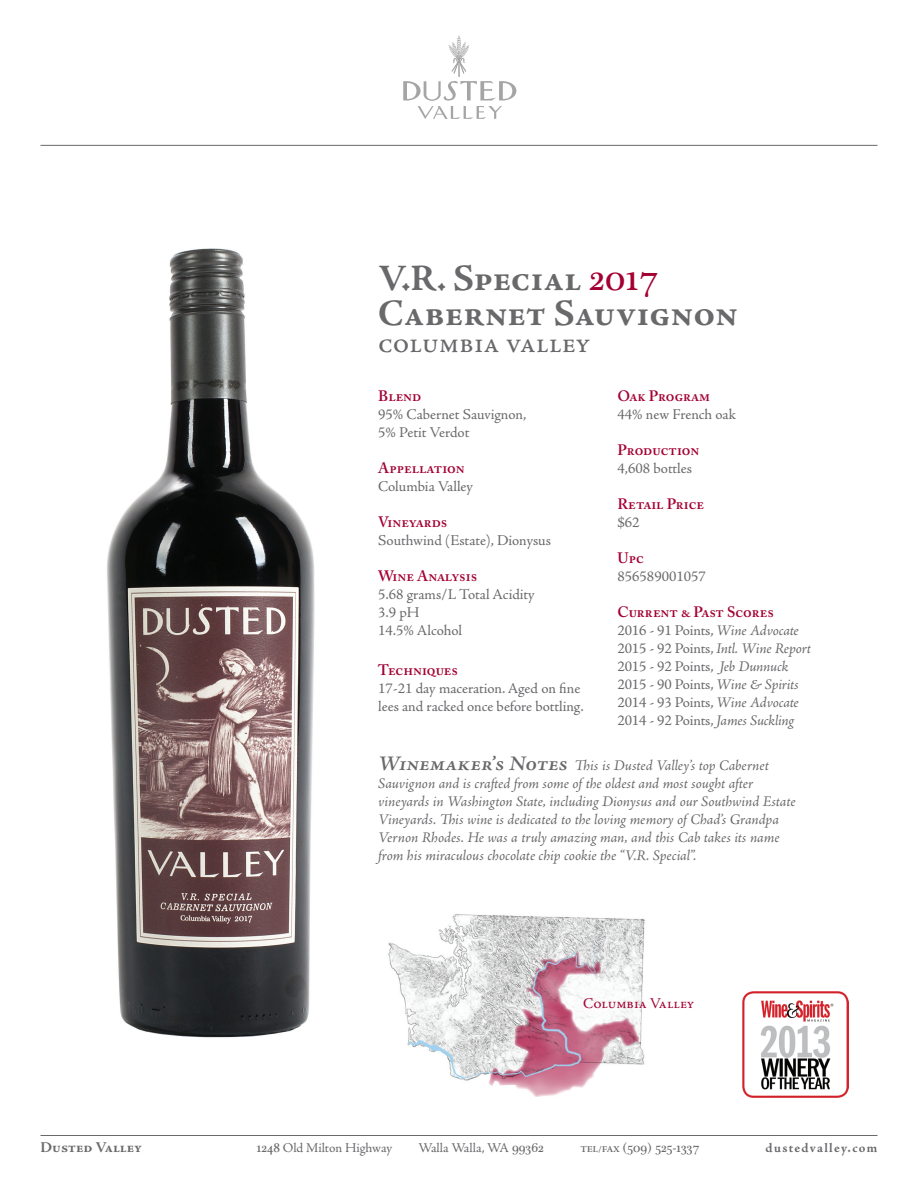
<style>
.page{position:relative;width:918px;height:1188px;background:#fff}
.page>*{position:absolute;margin:0;border:0;box-sizing:border-box;transform-origin:0 0}
.t1{font:700 37.5px/34.5px "Adobe Jenson Pro";color:#69696c}
.t2{font:30px "Adobe Jenson Pro";color:#69696c}
.t3{font:15px/18px "Adobe Jenson Pro";letter-spacing:-.005em;color:#69696c}
.t4{font:italic 15px/18px "Adobe Jenson Pro";letter-spacing:-.005em;color:#69696c}
.t5{font:600 15px "Adobe Caslon Pro";color:#a40133}
.t6{font:15px "Adobe Jenson Pro";color:#a40133}
.t7{font:700 15px "Adobe Jenson Pro";color:#69696c}
.t8{font:13.5px "Adobe Jenson Pro";letter-spacing:-.01em;color:#69696c}
.t9{font:13.5px "Plantagenet Cherokee";color:#69696c}
.t10{font:700 13.5px "Adobe Jenson Pro";color:#69696c}
.s1{font-family:"Plantagenet Cherokee";font-weight:400;color:#a40133}
.s2{font-style:italic}
.s3{font-weight:600;font-size:21px}
.s4{font-family:"Plantagenet Cherokee"}
.s5{font-family:"Adobe Jenson Pro";font-weight:700;font-size:9px}
</style>
<div class="page">
<svg style="left:403px;top:35px;width:113px;height:84px"></svg>
<hr style="left:40px;top:145px;width:838px;height:1px;background:#69696c">
<hr style="left:40px;top:1135px;width:838px;height:1px;background:#69696c">
<img style="left:388px;top:914px;width:257px;height:183px">
<img style="left:743px;top:992px;width:106px;height:106px">
<img style="left:107px;top:248px;width:208px;height:790px">
<h1 class="t1" style="left:378px;top:262px;width:361px">V.R. Special <span class="s1">2017<br></span>Cabernet Sauvignon</h1>
<h2 class="t2" style="left:378px;top:325px;width:214px">columbia valley</h2>
<p class="t5" style="left:378px;top:387px;width:45px">Blend</p>
<p class="t3" style="left:378px;top:406px;width:150px">95% Cabernet Sauvignon,<br>5% Petit Verdot</p>
<p class="t5" style="left:378px;top:459px;width:88px">Appellation</p>
<p class="t3" style="left:378px;top:478px;width:96px">Columbia Valley</p>
<p class="t5" style="left:378px;top:513px;width:71px">Vineyards</p>
<p class="t3" style="left:378px;top:532px;width:174px">Southwind (Estate), Dionysus</p>
<p class="t5" style="left:378px;top:567px;width:101px">Wine Analysis</p>
<p class="t3" style="left:378px;top:586px;width:158px">5.68 grams/L Total Acidity<br>3.9 pH<br>14.5% Alcohol</p>
<p class="t5" style="left:378px;top:661px;width:81px">Techniques</p>
<p class="t3" style="left:378px;top:679px;width:207px">17-21 day maceration. Aged on fine lees and racked once before bottling.</p>
<p class="t5" style="left:618px;top:387px;width:94px">Oak Program</p>
<p class="t3" style="left:618px;top:406px;width:120px">44% new French oak</p>
<p class="t5" style="left:618px;top:441px;width:83px">Production</p>
<p class="t3" style="left:618px;top:460px;width:76px">4,608 bottles</p>
<p class="t5" style="left:618px;top:495px;width:88px">Retail Price</p>
<p class="t3" style="left:618px;top:514px;width:24px">$62</p>
<p class="t5" style="left:618px;top:549px;width:28px">Upc</p>
<p class="t3" style="left:618px;top:568px;width:90px">856589001057</p>
<p class="t5" style="left:618px;top:603px;width:158px">Current &amp; Past Scores</p>
<p class="t3" style="left:618px;top:622px;width:195px">2016 - 91 Points, <span class="s2">Wine Advocate<br></span>2015 - 92 Points, <span class="s2">Intl. Wine Report<br></span>2015 - 92 Points, <span class="s2">Jeb Dunnuck<br></span>2015 - 90 Points, <span class="s2">Wine &amp; Spirits<br></span>2014 - 93 Points, <span class="s2">Wine Advocate<br></span>2014 - 92 Points, <span class="s2">James Suckling</span></p>
<p class="t4" style="left:378px;top:757px;width:419px"><span class="s3">Winemaker’s Notes</span> This is Dusted Valley’s top Cabernet Sauvignon and is crafted from some of the oldest and most sought after vineyards in Washington State, including Dionysus and our Southwind Estate Vineyards. This wine is dedicated to the loving memory of Chad’s Grandpa Vernon Rhodes. He was a truly amazing man, and this Cab takes its name from his miraculous chocolate chip cookie the “V.R. Special”.</p>
<p class="t6" style="left:583px;top:994px;width:113px">Columbia Valley</p>
<p class="t7" style="left:40px;top:1138px;width:103px">Dusted Valley</p>
<p class="t8" style="left:257px;top:1140px;width:137px"><span class="s4">1248</span> Old Milton Highway</p>
<p class="t8" style="left:419px;top:1140px;width:127px">Walla Walla, WA <span class="s4">99362</span></p>
<p class="t9" style="left:580px;top:1139px;width:120px"><span class="s5">TEL/FAX</span> (509) 525-1337</p>
<p class="t10" style="left:766px;top:1140px;width:113px">dustedvalley.com</p>
</div>
